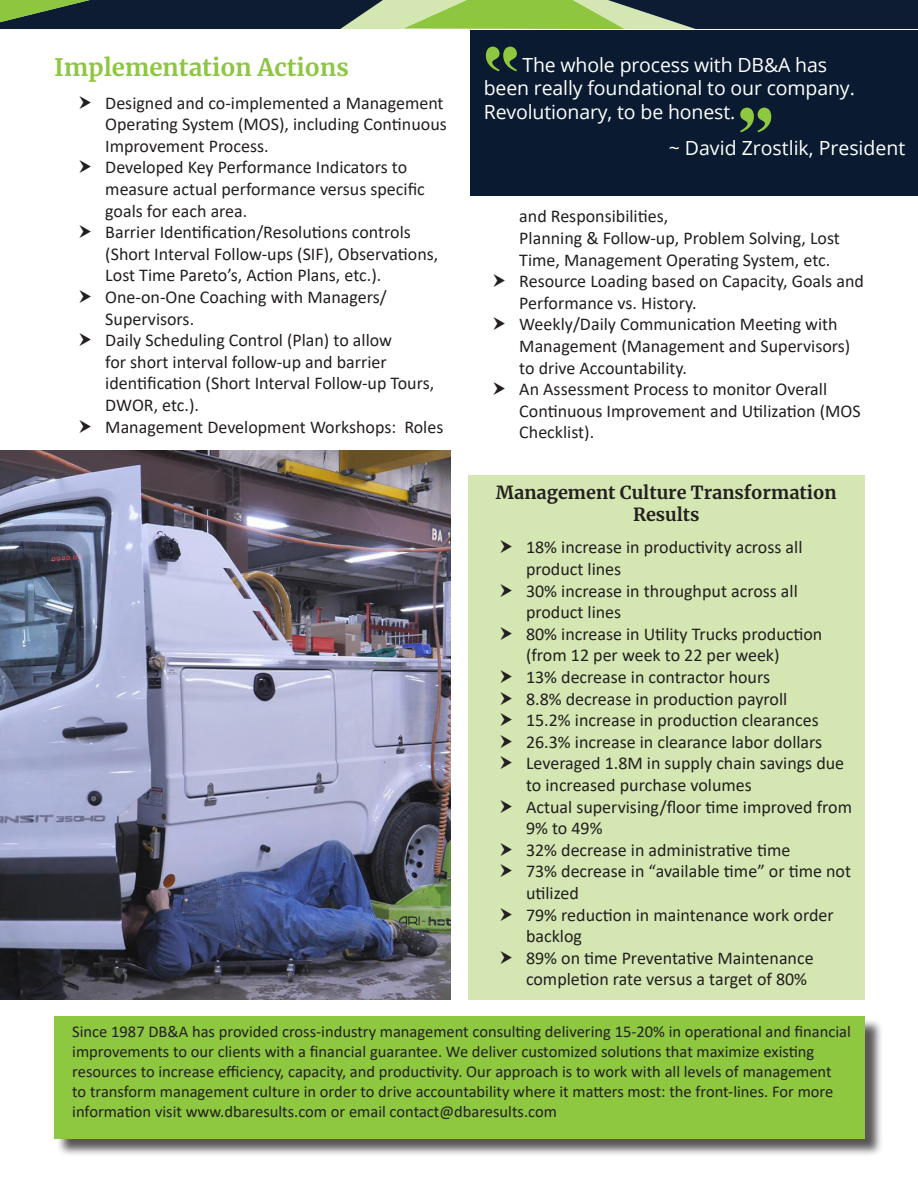
<style>
.page{position:relative;width:918px;height:1188px;background:#fff}
.page>*{position:absolute;margin:0;border:0;box-sizing:border-box;transform-origin:0 0}
.t1{font:90px "Engravers";color:#8ec740}
.t2{font:700 24px "Merriweather";color:#8dc63f}
.t3{font:19.5px/23.4px "Open Sans";letter-spacing:-.005em;color:#fff}
.t4{font:18px/21.6px "Calibri";color:#231f20}
.Paragraph_Style_1{font:700 18px/21.6px "Merriweather";color:#231f20;text-align:center}
.t5{font:16.5px/19.8px "Calibri";color:#231f20}
</style>
<div class="page">
<svg style="left:0;top:0;width:918px;height:29px;background:#445d46"></svg>
<div style="left:57px;top:1018px;width:826px;height:139px;background:#231f20;opacity:.75"></div>
<div style="left:54px;top:1016px;width:810px;height:122px;background:#8ec740"></div>
<div style="left:468px;top:475px;width:396px;height:524px;background:#d4e6b2"></div>
<img style="left:0;top:450px;width:450px;height:549px">
<div style="left:471px;top:30px;width:447px;height:166px;background:#0a1b31"></div>
<p class="t2" style="left:54px;top:51px;width:296px">Implementation Actions</p>
<p class="t4" style="left:105px;top:91px;width:343px">Designed and co-implemented a Management<br>Operating System (MOS), including Continuous<br>Improvement Process.</p>
<p class="t4" style="left:105px;top:156px;width:321px">Developed Key Performance Indicators to measure actual performance versus specific goals for each area.</p>
<p class="t4" style="left:105px;top:221px;width:335px">Barrier Identification/Resolutions controls (Short Interval Follow-ups (SIF), Observations,<br>Lost Time Pareto’s, Action Plans, etc.).</p>
<p class="t4" style="left:105px;top:286px;width:283px">One-on-One Coaching with Managers/<br>Supervisors.</p>
<p class="t4" style="left:105px;top:329px;width:330px">Daily Scheduling Control (Plan) to allow<br>for short interval follow-up and barrier identification (Short Interval Follow-up Tours, DWOR, etc.).</p>
<p class="t4" style="left:105px;top:415px;width:340px">Management Development Workshops: Roles</p>
<p class="t3" style="left:484px;top:53px;width:373px;text-indent:39px">The whole process with DB&amp;A has been really foundational to our company.<br>Revolutionary, to be honest.</p>
<p class="t3" style="left:669px;top:135px;width:238px">~ David Zrostlik, President</p>
<p class="t1" style="left:729px;top:86px;width:55px">"</p>
<p class="t4" style="left:519px;top:205px;width:322px">and Responsibilities,<br>Planning &amp; Follow-up, Problem Solving, Lost<br>Time, Management Operating System, etc.</p>
<p class="t4" style="left:519px;top:270px;width:346px">Resource Loading based on Capacity, Goals and<br>Performance vs. History.</p>
<p class="t4" style="left:519px;top:313px;width:333px">Weekly/Daily Communication Meeting with<br>Management (Management and Supervisors) to drive Accountability.</p>
<p class="t4" style="left:519px;top:378px;width:343px">An Assessment Process to monitor Overall<br>Continuous Improvement and Utilization (MOS<br>Checklist).</p>
<p class="Paragraph_Style_1" style="left:496px;top:482px;width:342px">Management Culture Transformation<br>Results</p>
<p class="t4" style="left:526px;top:536px;width:278px">18% increase in productivity across all product lines</p>
<p class="t4" style="left:526px;top:579px;width:273px">30% increase in throughput across all product lines</p>
<p class="t4" style="left:526px;top:623px;width:298px">80% increase in Utility Trucks production (from 12 per week to 22 per week)</p>
<p class="t4" style="left:526px;top:666px;width:246px">13% decrease in contractor hours</p>
<p class="t4" style="left:526px;top:687px;width:263px">8.8% decrease in production payroll</p>
<p class="t4" style="left:526px;top:709px;width:294px">15.2% increase in production clearances</p>
<p class="t4" style="left:526px;top:731px;width:298px">26.3% increase in clearance labor dollars</p>
<p class="t4" style="left:526px;top:752px;width:320px">Leveraged 1.8M in supply chain savings due to increased purchase volumes</p>
<p class="t4" style="left:526px;top:795px;width:328px">Actual supervising/floor time improved from<br>9% to 49%</p>
<p class="t4" style="left:526px;top:839px;width:266px">32% decrease in administrative time</p>
<p class="t4" style="left:526px;top:860px;width:327px">73% decrease in “available time” or time not utilized</p>
<p class="t4" style="left:526px;top:903px;width:309px">79% reduction in maintenance work order backlog</p>
<p class="t4" style="left:526px;top:947px;width:289px">89% on time Preventative Maintenance completion rate versus a target of 80%</p>
<p class="t5" style="left:72px;top:1022px;width:780px">Since 1987 DB&amp;A has provided cross-industry management consulting delivering 15-20% in operational and financial improvements to our clients with a financial guarantee. We deliver customized solutions that maximize existing resources to increase efficiency, capacity, and productivity. Our approach is to work with all levels of management<br>to transform management culture in order to drive accountability where it matters most: the front-lines. For more information visit www.dbaresults.com or email contact@dbaresults.com</p>
</div>
